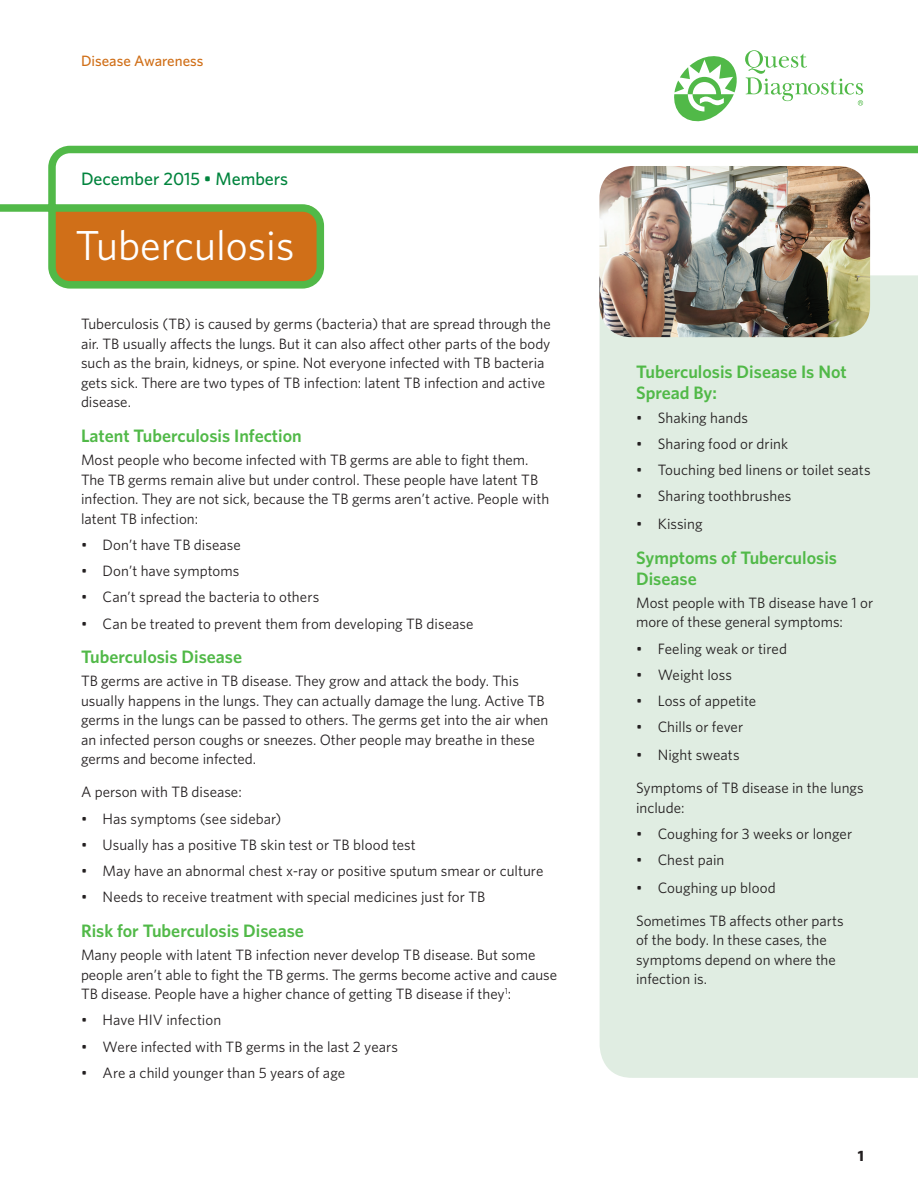
<style>
.page{position:relative;width:918px;height:1188px;background:#fff}
.page>*{position:absolute;margin:0;border:0;box-sizing:border-box;transform-origin:0 0}
.Spotlight_main_Whitn{font:42px "Whitney";color:#fff}
.Subhead_One_Whitney{font:600 18px/21px "Whitney";color:#51b948}
.Communications_Ident{font:500 18px "Whitney";color:#00843d}
.Body_Copy_After_1st{font:15px/19.5px "Whitney";color:#231f20}
.Body_Copy_Whitney_Bo{font:15px/19.5px "Whitney";color:#231f20}
.Capability_Area_Whit{font:500 15px "Whitney";color:#d06f18}
.Body_Copy{font:700 15px "Whitney";color:#231f20}
</style>
<div class="page">
<div style="left:600px;top:292px;width:318px;height:786px;background:#e0ede2"></div>
<img style="left:599px;top:292px;width:271px;height:45px">
<svg style="left:0;top:145px;width:918px;height:147px"></svg>
<svg style="left:674px;top:56px;width:63px;height:65px"></svg>
<svg style="left:745px;top:50px;width:118px;height:56px"></svg>
<p class="Capability_Area_Whit" style="left:81px;top:51px;width:124px">Disease Awareness</p>
<p class="Communications_Ident" style="left:81px;top:167px;width:209px">December 2015 • Members</p>
<p class="Spotlight_main_Whitn" style="left:75px;top:218px;width:221px">Tuberculosis</p>
<p class="Body_Copy_After_1st" style="left:81px;top:314px;width:471px">Tuberculosis (TB) is caused by germs (bacteria) that are spread through the air. TB usually affects the lungs. But it can also affect other parts of the body such as the brain, kidneys, or spine. Not everyone infected with TB bacteria gets sick. There are two types of TB infection: latent TB infection and active disease.</p>
<p class="Subhead_One_Whitney" style="left:81px;top:425px;width:222px">Latent Tuberculosis Infection</p>
<p class="Body_Copy_After_1st" style="left:81px;top:450px;width:470px">Most people who become infected with TB germs are able to fight them.<br>The TB germs remain alive but under control. These people have latent TB infection. They are not sick, because the TB germs aren’t active. People with latent TB infection:</p>
<p class="Body_Copy_After_1st" style="left:81px;top:534px;width:161px">• Don’t have TB disease</p>
<p class="Body_Copy_After_1st" style="left:81px;top:561px;width:160px">• Don’t have symptoms</p>
<p class="Body_Copy_After_1st" style="left:81px;top:587px;width:240px">• Can’t spread the bacteria to others</p>
<p class="Body_Copy_After_1st" style="left:81px;top:613px;width:394px">• Can be treated to prevent them from developing TB disease</p>
<p class="Subhead_One_Whitney" style="left:81px;top:646px;width:163px">Tuberculosis Disease</p>
<p class="Body_Copy_After_1st" style="left:81px;top:671px;width:469px">TB germs are active in TB disease. They grow and attack the body. This usually happens in the lungs. They can actually damage the lung. Active TB germs in the lungs can be passed to others. The germs get into the air when an infected person coughs or sneezes. Other people may breathe in these germs and become infected.</p>
<p class="Body_Copy_Whitney_Bo" style="left:81px;top:782px;width:162px">A person with TB disease:</p>
<p class="Body_Copy_After_1st" style="left:81px;top:808px;width:202px">• Has symptoms (see sidebar)</p>
<p class="Body_Copy_After_1st" style="left:81px;top:834px;width:336px">• Usually has a positive TB skin test or TB blood test</p>
<p class="Body_Copy_After_1st" style="left:81px;top:861px;width:464px">• May have an abnormal chest x-ray or positive sputum smear or culture</p>
<p class="Body_Copy_After_1st" style="left:81px;top:887px;width:406px">• Needs to receive treatment with special medicines just for TB</p>
<p class="Subhead_One_Whitney" style="left:81px;top:920px;width:224px">Risk for Tuberculosis Disease</p>
<p class="Body_Copy_After_1st" style="left:81px;top:945px;width:478px">Many people with latent TB infection never develop TB disease. But some people aren’t able to fight the TB germs. The germs become active and cause<br>TB disease. People have a higher chance of getting TB disease if they<sup>1</sup>:</p>
<p class="Body_Copy_After_1st" style="left:81px;top:1010px;width:142px">• Have HIV infection</p>
<p class="Body_Copy_After_1st" style="left:81px;top:1036px;width:319px">• Were infected with TB germs in the last 2 years</p>
<p class="Body_Copy_After_1st" style="left:81px;top:1063px;width:266px">• Are a child younger than 5 years of age</p>
<p class="Subhead_One_Whitney" style="left:636px;top:361px;width:212px">Tuberculosis Disease Is Not<br>Spread By:</p>
<p class="Body_Copy_After_1st" style="left:636px;top:407px;width:113px">• Shaking hands</p>
<p class="Body_Copy_After_1st" style="left:636px;top:434px;width:154px">• Sharing food or drink</p>
<p class="Body_Copy_After_1st" style="left:636px;top:460px;width:236px">• Touching bed linens or toilet seats</p>
<p class="Body_Copy_After_1st" style="left:636px;top:486px;width:157px">• Sharing toothbrushes</p>
<p class="Body_Copy_After_1st" style="left:636px;top:514px;width:68px">• Kissing</p>
<p class="Subhead_One_Whitney" style="left:636px;top:547px;width:202px">Symptoms of Tuberculosis<br>Disease</p>
<p class="Body_Copy_After_1st" style="left:636px;top:593px;width:239px">Most people with TB disease have 1 or more of these general symptoms:</p>
<p class="Body_Copy_After_1st" style="left:636px;top:638px;width:152px">• Feeling weak or tired</p>
<p class="Body_Copy_After_1st" style="left:636px;top:665px;width:97px">• Weight loss</p>
<p class="Body_Copy_After_1st" style="left:636px;top:691px;width:122px">• Loss of appetite</p>
<p class="Body_Copy_After_1st" style="left:636px;top:717px;width:109px">• Chills or fever</p>
<p class="Body_Copy_After_1st" style="left:636px;top:745px;width:105px">• Night sweats</p>
<p class="Body_Copy_Whitney_Bo" style="left:636px;top:778px;width:229px">Symptoms of TB disease in the lungs include:</p>
<p class="Body_Copy_After_1st" style="left:636px;top:824px;width:218px">• Coughing for 3 weeks or longer</p>
<p class="Body_Copy_After_1st" style="left:636px;top:850px;width:90px">• Chest pain</p>
<p class="Body_Copy_After_1st" style="left:636px;top:878px;width:141px">• Coughing up blood</p>
<p class="Body_Copy_Whitney_Bo" style="left:636px;top:911px;width:209px">Sometimes TB affects other parts of the body. In these cases, the symptoms depend on where the infection is.</p>
<p class="Body_Copy" style="left:858px;top:1146px;width:8px">1</p>
</div>
